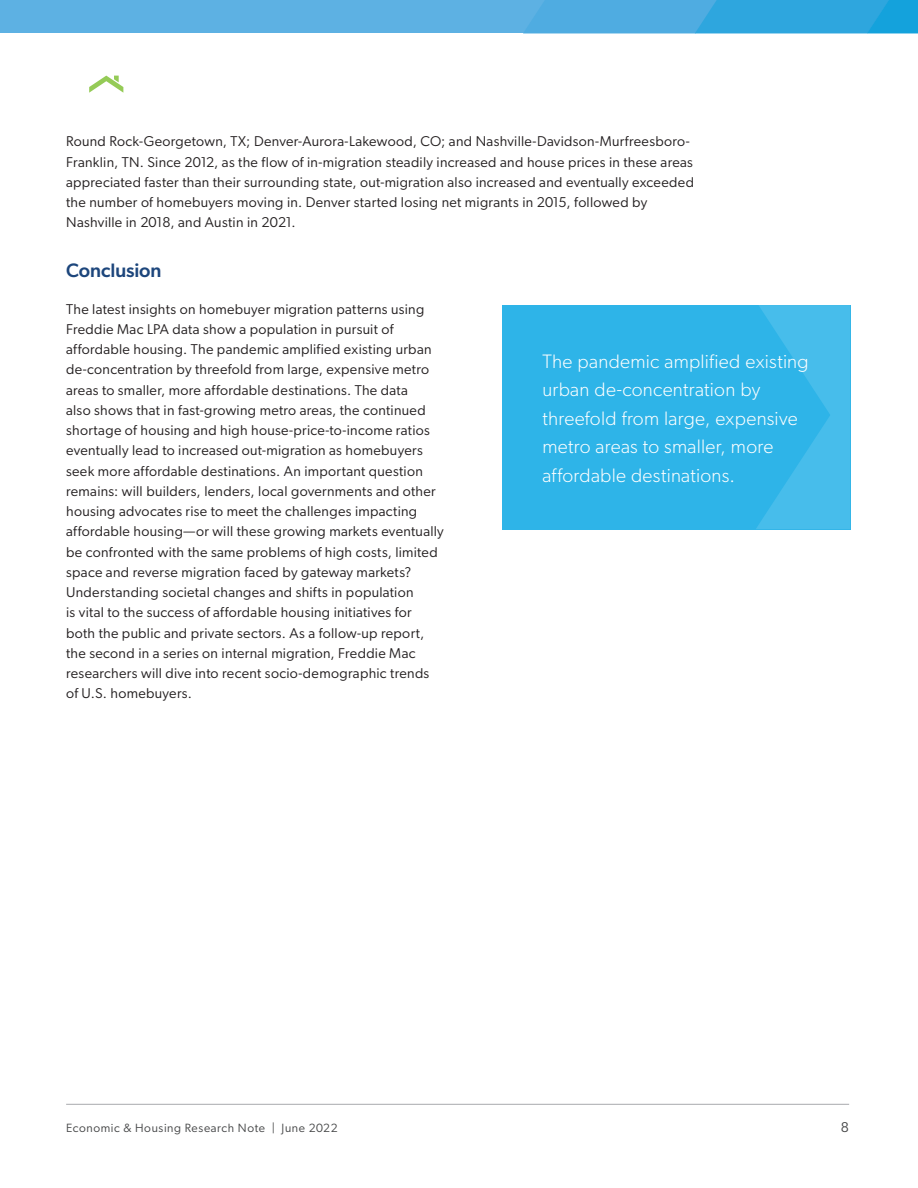
<style>
.page{position:relative;width:918px;height:1188px;background:#fff}
.page>*{position:absolute;margin:0;border:0;box-sizing:border-box;transform-origin:0 0}
.t1{font:300 19.5px/28.5px "Gibson";letter-spacing:.015em;color:#fff}
.t2{font:500 19.5px "Gibson";letter-spacing:-.005em;color:#1d467c}
.t3{font:14.25px/20.2px "Gibson";letter-spacing:.02em;color:#231f20}
.t4{font:14.25px "Gibson";color:#454647}
.t5{font:12px "Gibson";letter-spacing:.055em;color:#454647}
</style>
<div class="page">
<hr style="left:66px;top:1104px;width:783px;height:1px;background:#a8a9ad">
<svg style="left:89px;top:76px;width:34px;height:17px"></svg>
<div style="left:0;top:0;width:918px;height:33px;background:#5db1e3"></div>
<svg style="left:524px;top:0;width:394px;height:33px"></svg>
<div style="left:502px;top:305px;width:348px;height:224px;background:#2eb4e8"></div>
<svg style="left:756px;top:305px;width:94px;height:224px"></svg>
<p class="t3" style="left:66px;top:131px;width:629px">Round Rock-Georgetown, TX; Denver-Aurora-Lakewood, CO; and Nashville-Davidson-Murfreesboro-Franklin, TN. Since 2012, as the flow of in-migration steadily increased and house prices in these areas appreciated faster than their surrounding state, out-migration also increased and eventually exceeded the number of homebuyers moving in. Denver started losing net migrants in 2015, followed by Nashville in 2018, and Austin in 2021.</p>
<h1 class="t2" style="left:66px;top:258px;width:97px">Conclusion</h1>
<p class="t3" style="left:66px;top:298px;width:379px">The latest insights on homebuyer migration patterns using Freddie Mac LPA data show a population in pursuit of affordable housing. The pandemic amplified existing urban de-concentration by threefold from large, expensive metro areas to smaller, more affordable destinations. The data<br>also shows that in fast-growing metro areas, the continued shortage of housing and high house-price-to-income ratios eventually lead to increased out-migration as homebuyers seek more affordable destinations. An important question remains: will builders, lenders, local governments and other housing advocates rise to meet the challenges impacting affordable housing—or will these growing markets eventually be confronted with the same problems of high costs, limited space and reverse migration faced by gateway markets?<br>Understanding societal changes and shifts in population<br>is vital to the success of affordable housing initiatives for both the public and private sectors. As a follow-up report, the second in a series on internal migration, Freddie Mac researchers will dive into recent socio-demographic trends of U.S. homebuyers.</p>
<h1 class="t1" style="left:542px;top:347px;width:268px">The pandemic amplified existing urban de-concentration by threefold from large, expensive metro areas to smaller, more affordable destinations.</h1>
<p class="t5" style="left:66px;top:1121px;width:273px">Economic &amp; Housing Research Note | June 2022</p>
<p class="t4" style="left:841px;top:1118px;width:10px">8</p>
</div>
